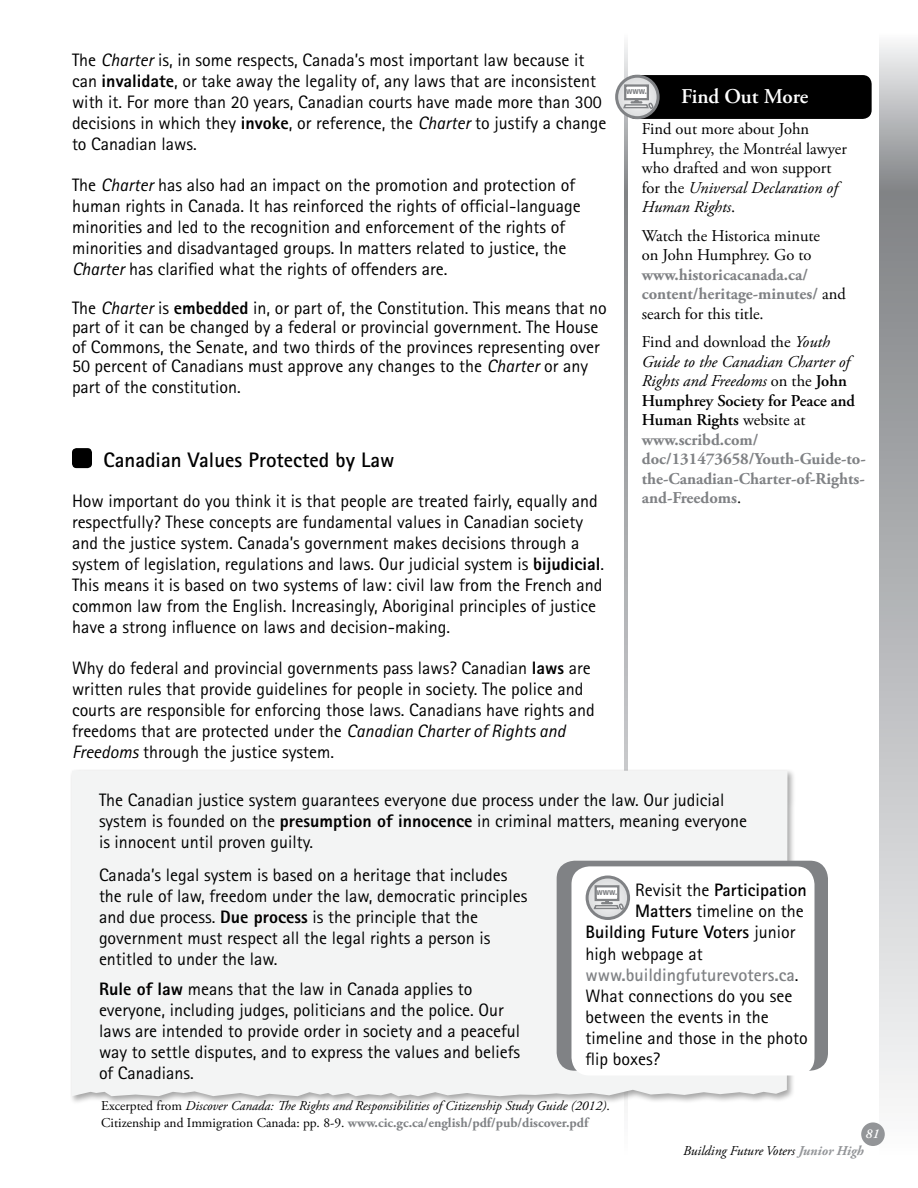
<style>
.page{position:relative;width:918px;height:1188px;background:#fff}
.page>*{position:absolute;margin:0;border:0;box-sizing:border-box;transform-origin:0 0}
.t1{font:700 21px "Rotis Sans Serif Std";color:#000}
.t2{font:600 21px "Adobe Garamond Pro";letter-spacing:-.005em;color:#fff}
.t3{font:18px/21px "Rotis Sans Serif Std";color:#000}
.t4{font:700 18px "Rotis Sans Serif Std";color:#000}
.t5{font:700 18px "Rotis Sans Serif Std";color:#808285}
.t6{font:700 16.5px/19.5px "Adobe Garamond Pro";color:#808285}
.t7{font:16.5px/19.5px "Adobe Garamond Pro";color:#000}
.t8{font:italic 13.5px/16.2px "Adobe Garamond Pro";color:#000}
.t9{font:italic 600 13.5px "Adobe Garamond Pro";color:#fff}
.t10{font:700 condensed 9px "Helvetica Neue";color:#808285}
.s1{font-style:italic}
.s2{font-weight:800}
.s3{font-weight:400;color:#000}
.s4{font-weight:400;font-style:italic;color:#000}
.s5{font-weight:600;color:#000}
.s6{font-style:normal}
.s7{font-weight:700;font-style:normal;color:#808285}
.s8{font-family:"Helvetica Neue";font-stretch:condensed;font-size:9px;color:#808285}
.s9{font-weight:400}
.s10{font-weight:700}
.s11{font-weight:700;color:#939598}
</style>
<div class="page">
<div style="left:880px;top:192px;width:38px;height:970px;background:linear-gradient(to bottom,#7f8184,#fcfcfd)"></div>
<div style="left:880px;top:32px;width:38px;height:160px;background:linear-gradient(to bottom,#fcfcfd,#808386)"></div>
<svg style="left:625px;top:192px;width:3px;height:577px;background:#a3a5a8"></svg>
<svg style="left:625px;top:43px;width:3px;height:149px"></svg>
<div style="left:861px;top:1122px;width:24px;height:24px;background:#939598;border-radius:50%"></div>
<div style="left:627px;top:75px;width:245px;height:44px;background:#000;border-radius:9px"></div>
<div style="left:72px;top:448px;width:20px;height:20px;background:#000;border-radius:4px"></div>
<div style="left:70px;top:769px;width:726px;height:336px;background:#000;opacity:.35"></div>
<div style="left:72px;top:771px;width:716px;height:325px;background:#f3f4f4"></div>
<div style="left:557px;top:861px;width:271px;height:210px;background:#808285;border-radius:18px"></div>
<div style="left:572px;top:866px;width:242px;height:210px;background:#fff;border-radius:18px"></div>
<svg style="left:587px;top:877px;width:42px;height:42px"></svg>
<div style="left:586px;top:876px;width:44px;height:44px;border:3px solid #808285;border-radius:50%"></div>
<div style="left:596px;top:886px;width:22px;height:14px;background:#fff"></div>
<div style="left:595px;top:885px;width:24px;height:16px;border:2px solid #808285"></div>
<svg style="left:592px;top:899px;width:33px;height:12px"></svg>
<svg style="left:617px;top:76px;width:41px;height:42px"></svg>
<div style="left:615px;top:75px;width:45px;height:44px;border:3px solid #808285;border-radius:50%"></div>
<div style="left:625px;top:86px;width:23px;height:13px;background:#fff"></div>
<div style="left:624px;top:84px;width:25px;height:16px;border:2px solid #808285"></div>
<svg style="left:622px;top:99px;width:32px;height:12px"></svg>
<p class="t3" style="left:72px;top:49px;width:536px">The <span class="s1">Charter</span> is, in some respects, Canada’s most important law because it can <span class="s2">invalidate</span>, or take away the legality of, any laws that are inconsistent with it. For more than 20 years, Canadian courts have made more than 300 decisions in which they <span class="s2">invoke</span>, or reference, the <span class="s1">Charter</span> to justify a change to Canadian laws.</p>
<p class="t3" style="left:72px;top:174px;width:510px">The <span class="s1">Charter</span> has also had an impact on the promotion and protection of human rights in Canada. It has reinforced the rights of official-language minorities and led to the recognition and enforcement of the rights of minorities and disadvantaged groups. In matters related to justice, the <span class="s1">Charter</span> has clarified what the rights of offenders are.</p>
<p class="t3" style="left:72px;top:298px;width:536px;line-height:19.8px">The <span class="s1">Charter</span> is <span class="s2">embedded</span> in, or part of, the Constitution. This means that no part of it can be changed by a federal or provincial government. The House of Commons, the Senate, and two thirds of the provinces representing over 50 percent of Canadians must approve any changes to the <span class="s1">Charter</span> or any part of the constitution.</p>
<p class="t2" style="left:681px;top:84px;width:129px">Find Out More</p>
<p class="t7" style="left:642px;top:120px;width:207px">Find out more about John<br>Humphrey, the Montréal lawyer who drafted and won support for the <span class="s1">Universal Declaration of<br>Human Rights</span>.</p>
<p class="t7" style="left:642px;top:226px;width:180px">Watch the Historica minute on John Humphrey. Go to</p>
<p class="t6" style="left:642px;top:265px;width:206px">www.historicacanada.ca/ content/heritage-minutes/ <span class="s3">and search for this title.</span></p>
<p class="t6" style="left:642px;top:333px;width:225px"><span class="s3">Find and download the</span> <span class="s4">Youth<br>Guide to the Canadian Charter of<br>Rights and Freedoms</span> <span class="s3">on the</span> <span class="s5">John<br>Humphrey Society for Peace and<br>Human Rights</span> <span class="s3">website at </span>www.scribd.com/ doc/131473658/Youth-Guide-to&shy;the-Canadian-Charter-of-Rights&shy;and-Freedoms<span class="s3">.</span></p>
<p class="t10" style="left:626px;top:85px;width:22px">www.</p>
<p class="t1" style="left:104px;top:446px;width:293px">Canadian Values Protected by Law</p>
<p class="t3" style="left:72px;top:490px;width:534px">How important do you think it is that people are treated fairly, equally and respectfully? These concepts are fundamental values in Canadian society and the justice system. Canada’s government makes decisions through a system of legislation, regulations and laws. Our judicial system is <span class="s2">bijudicial</span>.<br>This means it is based on two systems of law: civil law from the French and common law from the English. Increasingly, Aboriginal principles of justice have a strong influence on laws and decision-making.</p>
<p class="t3" style="left:72px;top:657px;width:524px">Why do federal and provincial governments pass laws? Canadian <span class="s2">laws</span> are written rules that provide guidelines for people in society. The police and courts are responsible for enforcing those laws. Canadians have rights and freedoms that are protected under the <span class="s1">Canadian Charter of Rights and Freedoms</span> through the justice system.</p>
<p class="t3" style="left:99px;top:789px;width:650px">The Canadian justice system guarantees everyone due process under the law. Our judicial system is founded on the <span class="s2">presumption of innocence</span> in criminal matters, meaning everyone is innocent until proven guilty.</p>
<p class="t3" style="left:99px;top:864px;width:430px">Canada’s legal system is based on a heritage that includes the rule of law, freedom under the law, democratic principles and due process. <span class="s2">Due process</span> is the principle that the government must respect all the legal rights a person is entitled to under the law.</p>
<p class="t3" style="left:99px;top:978px;width:423px"><span class="s2">Rule of law</span> means that the law in Canada applies to everyone, including judges, politicians and the police. Our laws are intended to provide order in society and a peaceful way to settle disputes, and to express the values and beliefs of Canadians.</p>
<p class="t8" style="left:101px;top:1098px;width:510px"><span class="s6">Excerpted from</span> Discover Canada: The Rights and Responsibilities of Citizenship Study Guide (2012)<span class="s6">.<br>Citizenship and Immigration Canada: pp. 8-9.</span> <span class="s7">www.cic.gc.ca/english/pdf/pub/discover.pdf</span></p>
<p class="t4" style="left:597px;top:879px;width:212px"><span class="s8">www.</span> <span class="s9">Revisit the</span> Participation</p>
<p class="t3" style="left:635px;top:901px;width:170px"><span class="s10">Matters</span> timeline on the</p>
<p class="t4" style="left:586px;top:921px;width:211px">Building Future Voters <span class="s9">junior</span></p>
<p class="t3" style="left:586px;top:943px;width:119px">high webpage at</p>
<p class="t5" style="left:586px;top:963px;width:214px">www.buildingfuturevoters.ca<span class="s3">.</span></p>
<p class="t3" style="left:586px;top:985px;width:208px">What connections do you see</p>
<p class="t3" style="left:586px;top:1006px;width:185px">between the events in the</p>
<p class="t3" style="left:586px;top:1027px;width:224px">timeline and those in the photo</p>
<p class="t3" style="left:586px;top:1048px;width:76px">flip boxes?</p>
<p class="t9" style="left:866px;top:1126px;width:15px">81</p>
<p class="t8" style="left:683px;top:1143px;width:182px">Building Future Voters <span class="s11">Junior High</span></p>
</div>
